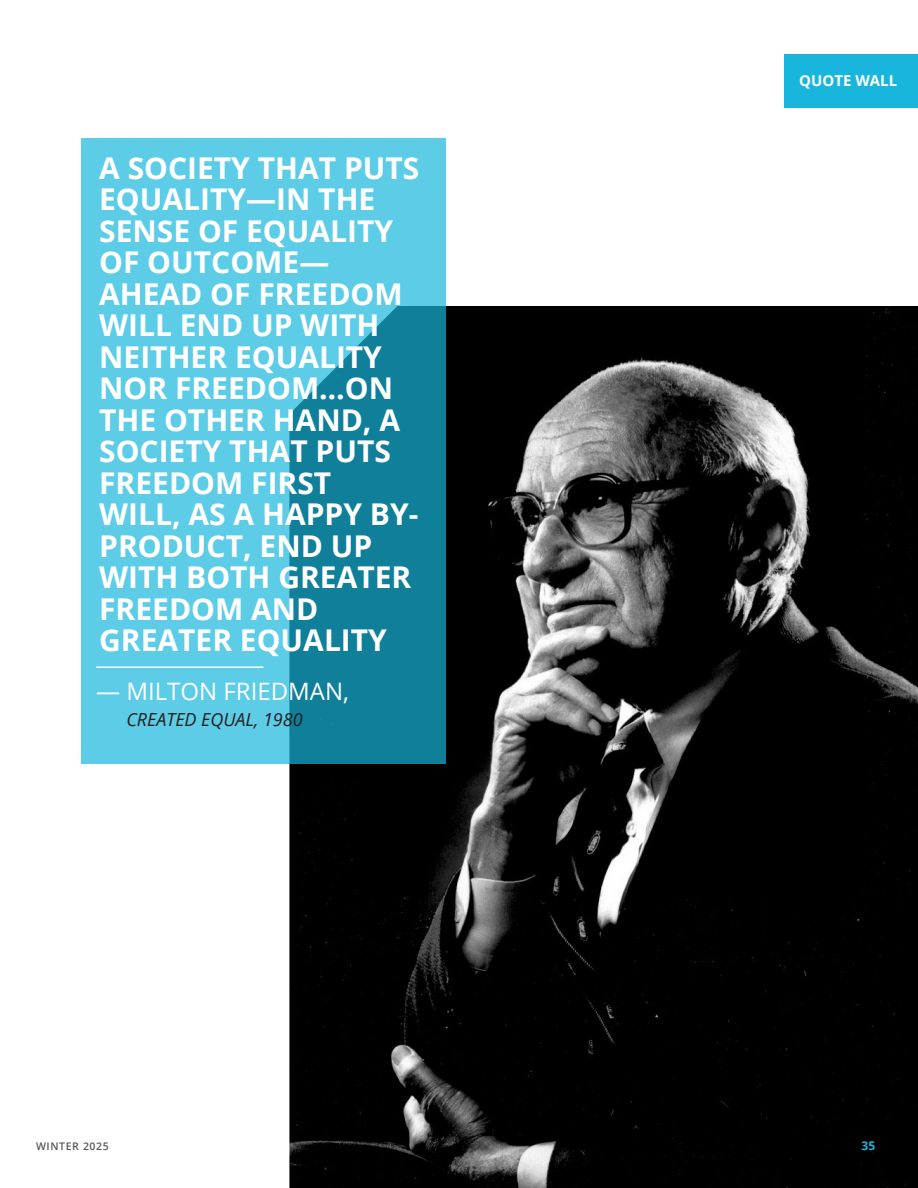
<style>
.page{position:relative;width:918px;height:1188px;background:#fff}
.page>*{position:absolute;margin:0;border:0;box-sizing:border-box;transform-origin:0 0}
.Main_Callout{font:700 30px/31.5px "Open Sans";color:#fff}
.t1{font:24px "Open Sans";color:#fff}
.t2{font:italic 18px "Open Sans";color:#231f20}
.Main_Header{font:700 15px "Open Sans";color:#fff}
.t3{font:700 12px "Open Sans";color:#18b6dd}
.t4{font:600 10.5px "Open Sans";letter-spacing:.06em;color:#57585a}
</style>
<div class="page">
<div style="left:784px;top:54px;width:134px;height:54px;background:#18b6dd"></div>
<img style="left:289px;top:306px;width:629px;height:882px">
<svg style="left:81px;top:138px;width:365px;height:626px;background:#46b5d0"></svg>
<hr style="left:96px;top:666px;width:167px;height:2px;background:#fff">
<p class="Main_Callout" style="left:99px;top:152px;width:322px">A SOCIETY THAT PUTS<br>EQUALITY—IN THE<br>SENSE OF EQUALITY<br>OF OUTCOME—<br>AHEAD OF FREEDOM<br>WILL END UP WITH<br>NEITHER EQUALITY<br>NOR FREEDOM…ON<br>THE OTHER HAND, A<br>SOCIETY THAT PUTS<br>FREEDOM FIRST<br>WILL, AS A HAPPY BY-<br>PRODUCT, END UP<br>WITH BOTH GREATER<br>FREEDOM AND<br>GREATER EQUALITY</p>
<p class="t1" style="left:96px;top:675px;width:254px">— MILTON FRIEDMAN,</p>
<p class="t2" style="left:126px;top:707px;width:178px">CREATED EQUAL, 1980</p>
<p class="Main_Header" style="left:799px;top:70px;width:100px">QUOTE WALL</p>
<p class="t4" style="left:36px;top:1139px;width:74px">WINTER 2025</p>
<p class="t3" style="left:862px;top:1137px;width:15px">35</p>
</div>
